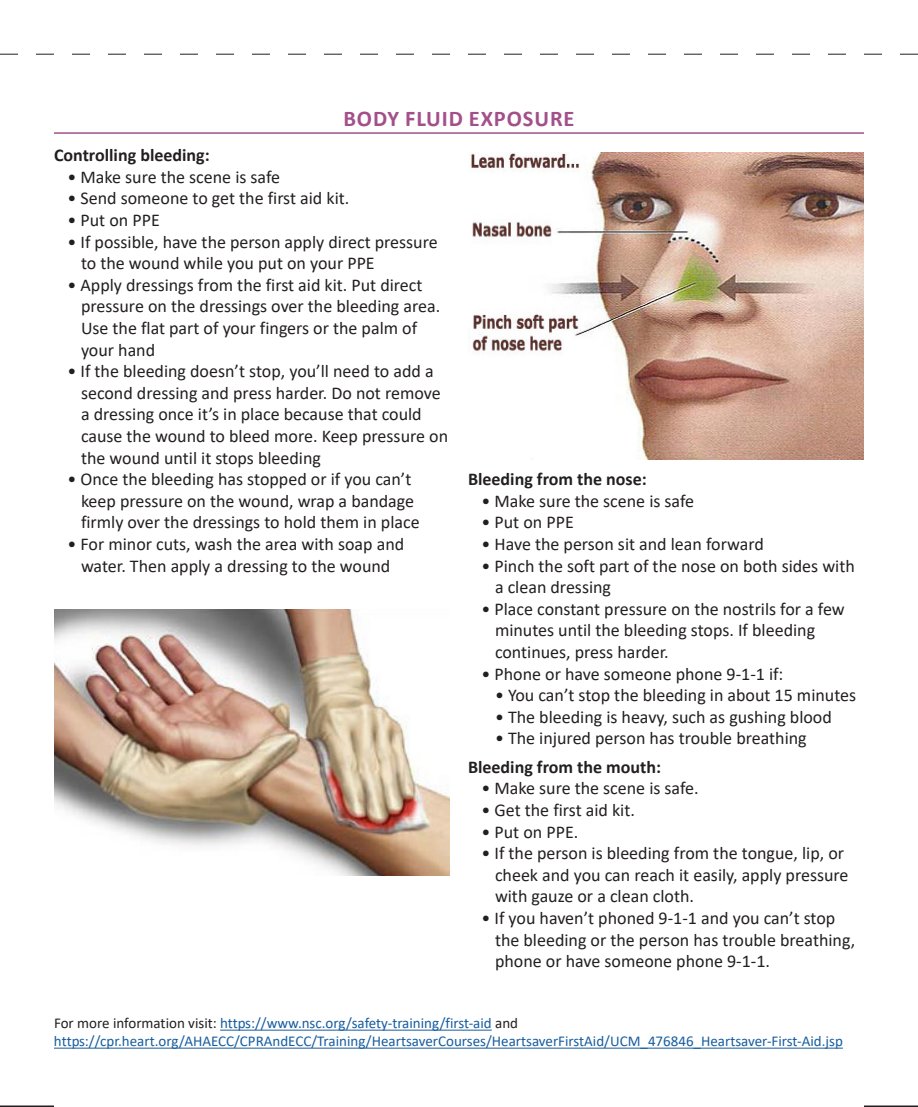
<style>
.page{position:relative;width:918px;height:1107px;background:#fff}
.page>*{position:absolute;margin:0;border:0;box-sizing:border-box;transform-origin:0 0}
.t1{font:700 22.5px "Calibri";letter-spacing:.04em;color:#a3508a}
.t2{font:18px/21.6px "Calibri";color:#231f20}
.t3{font:700 18px "Calibri";color:#231f20}
.t4{font:15px "Calibri";color:#175d9e}
.s1{color:#231f20}
</style>
<div class="page">
<hr style="left:220px;top:1030px;width:272px;height:1px;background:#175d9e">
<hr style="left:54px;top:1048px;width:789px;height:1px;background:#175d9e">
<hr style="left:54px;top:132px;width:810px;height:2px;background:#a3508a">
<img style="left:54px;top:610px;width:396px;height:265px">
<img style="left:471px;top:153px;width:393px;height:306px">
<hr style="left:0;top:1106px;width:54px;height:1px;background:#231f20">
<hr style="left:864px;top:1106px;width:54px;height:1px;background:#231f20">
<svg style="left:0;top:54px;width:918px;height:1px"></svg>
<p class="t1" style="left:343px;top:103px;width:233px">BODY FLUID EXPOSURE</p>
<p class="t3" style="left:54px;top:143px;width:157px">Controlling bleeding:</p>
<p class="t2" style="left:68px;top:166px;width:214px">• Make sure the scene is safe</p>
<p class="t2" style="left:68px;top:187px;width:283px">• Send someone to get the first aid kit.</p>
<p class="t2" style="left:68px;top:209px;width:94px">• Put on PPE</p>
<p class="t2" style="left:81px;top:230px;width:358px;text-indent:-14px">• If possible, have the person apply direct pressure to the wound while you put on your PPE</p>
<p class="t2" style="left:81px;top:274px;width:361px;text-indent:-14px">• Apply dressings from the first aid kit. Put direct pressure on the dressings over the bleeding area.<br>Use the flat part of your fingers or the palm of your hand</p>
<p class="t2" style="left:81px;top:360px;width:369px;text-indent:-14px">• If the bleeding doesn’t stop, you’ll need to add a second dressing and press harder. Do not remove a dressing once it’s in place because that could cause the wound to bleed more. Keep pressure on the wound until it stops bleeding</p>
<p class="t2" style="left:81px;top:468px;width:340px;text-indent:-14px">• Once the bleeding has stopped or if you can’t keep pressure on the wound, wrap a bandage firmly over the dressings to hold them in place</p>
<p class="t2" style="left:68px;top:533px;width:338px;text-align:center">• For minor cuts, wash the area with soap and water. Then apply a dressing to the wound</p>
<p class="t3" style="left:468px;top:467px;width:180px">Bleeding from the nose:</p>
<p class="t2" style="left:482px;top:490px;width:214px">• Make sure the scene is safe</p>
<p class="t2" style="left:482px;top:511px;width:94px">• Put on PPE</p>
<p class="t2" style="left:482px;top:533px;width:284px">• Have the person sit and lean forward</p>
<p class="t2" style="left:495px;top:554px;width:361px;text-indent:-14px">• Pinch the soft part of the nose on both sides with a clean dressing</p>
<p class="t2" style="left:495px;top:598px;width:351px;text-indent:-14px">• Place constant pressure on the nostrils for a few minutes until the bleeding stops. If bleeding continues, press harder.</p>
<p class="t2" style="left:482px;top:662px;width:303px">• Phone or have someone phone 9-1-1 if:</p>
<p class="t2" style="left:495px;top:684px;width:363px">• You can’t stop the bleeding in about 15 minutes</p>
<p class="t2" style="left:495px;top:706px;width:338px">• The bleeding is heavy, such as gushing blood</p>
<p class="t2" style="left:495px;top:727px;width:313px">• The injured person has trouble breathing</p>
<p class="t3" style="left:468px;top:754px;width:195px">Bleeding from the mouth:</p>
<p class="t2" style="left:482px;top:777px;width:219px">• Make sure the scene is safe.</p>
<p class="t2" style="left:482px;top:799px;width:155px">• Get the first aid kit.</p>
<p class="t2" style="left:482px;top:820px;width:98px">• Put on PPE.</p>
<p class="t2" style="left:495px;top:842px;width:355px;text-indent:-14px">• If the person is bleeding from the tongue, lip, or cheek and you can reach it easily, apply pressure with gauze or a clean cloth.</p>
<p class="t2" style="left:495px;top:907px;width:362px;text-indent:-14px">• If you haven’t phoned 9-1-1 and you can’t stop the bleeding or the person has trouble breathing, phone or have someone phone 9-1-1.</p>
<p class="t4" style="left:54px;top:1013px;width:466px"><span class="s1">For more information visit:</span> https://www.nsc.org/safety-training/first-aid <span class="s1">and</span></p>
<p class="t4" style="left:54px;top:1031px;width:790px">https://cpr.heart.org/AHAECC/CPRAndECC/Training/HeartsaverCourses/HeartsaverFirstAid/UCM_476846_Heartsaver-First-Aid.jsp</p>
</div>
